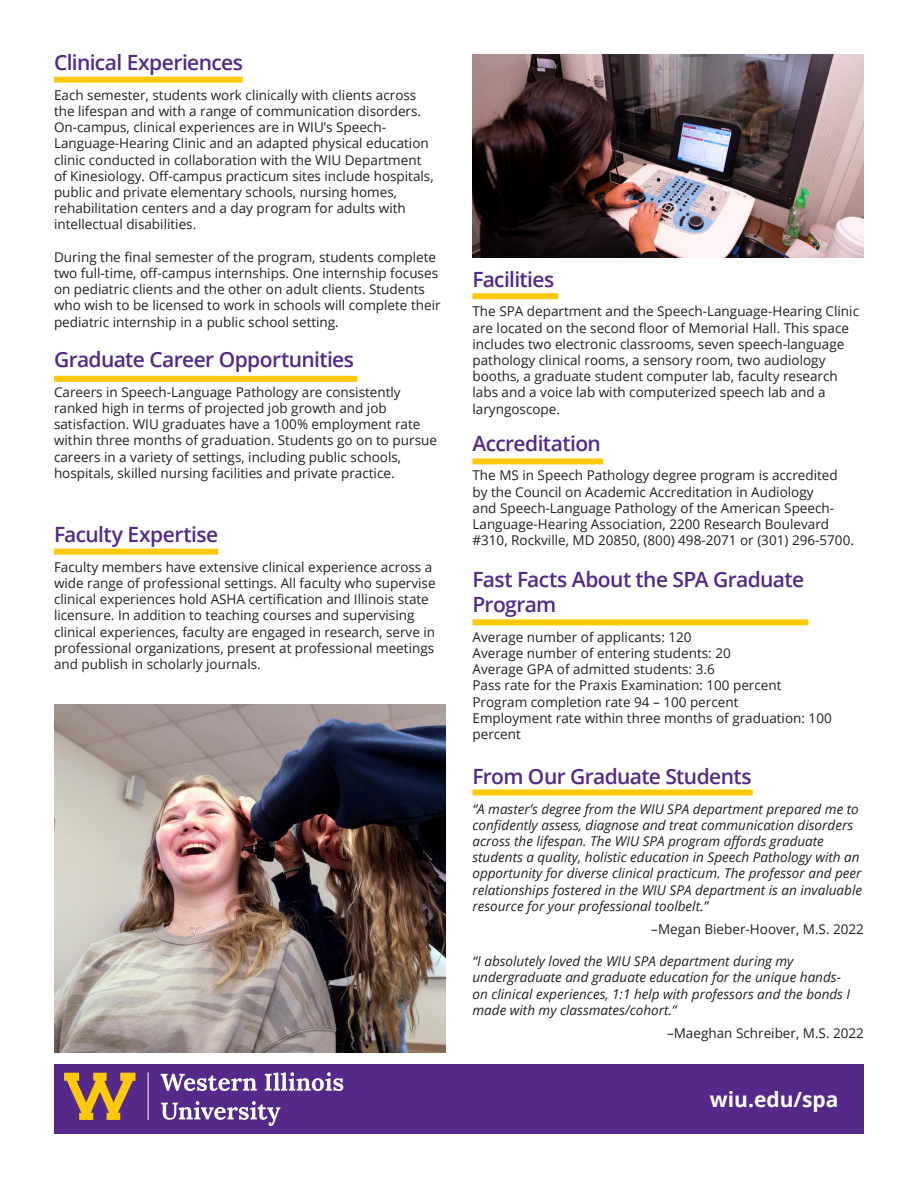
<style>
.page{position:relative;width:918px;height:1188px;background:#fff}
.page>*{position:absolute;margin:0;border:0;box-sizing:border-box;transform-origin:0 0}
.Sub-head{font:600 21px/25.2px "Open Sans";letter-spacing:-.03em;color:#542989}
.t1{font:700 21px "Open Sans";color:#fff}
.t2{font:13.5px/16.2px "Open Sans";color:#231f20}
.t3{font:italic 13.5px/16.2px "Open Sans";color:#231f20}
</style>
<div class="page">
<div style="left:54px;top:1064px;width:810px;height:70px;background:#542989"></div>
<svg style="left:161px;top:1074px;width:96px;height:17px"></svg>
<svg style="left:265px;top:1072px;width:78px;height:19px"></svg>
<svg style="left:161px;top:1101px;width:119px;height:25px"></svg>
<svg style="left:64px;top:1073px;width:72px;height:47px"></svg>
<hr style="left:148px;top:1072px;width:1px;height:48px;background:#fff">
<div style="left:54px;top:77px;width:189px;height:6px;background:#fec80b"></div>
<div style="left:472px;top:293px;width:86px;height:6px;background:#fec80b"></div>
<div style="left:54px;top:549px;width:164px;height:6px;background:#fec80b"></div>
<div style="left:472px;top:619px;width:336px;height:6px;background:#fec80b"></div>
<div style="left:472px;top:458px;width:131px;height:6px;background:#fec80b"></div>
<div style="left:54px;top:376px;width:303px;height:6px;background:#fec80b"></div>
<div style="left:472px;top:789px;width:281px;height:6px;background:#fec80b"></div>
<img style="left:472px;top:54px;width:392px;height:203px">
<img style="left:54px;top:704px;width:392px;height:349px">
<p class="Sub-head" style="left:54px;top:49px;width:191px">Clinical Experiences</p>
<p class="t2" style="left:54px;top:86px;width:381px">Each semester, students work clinically with clients across the lifespan and with a range of communication disorders.<br>On-campus, clinical experiences are in WIU’s Speech-Language-Hearing Clinic and an adapted physical education clinic conducted in collaboration with the WIU Department of Kinesiology. Off-campus practicum sites include hospitals, public and private elementary schools, nursing homes, rehabilitation centers and a day program for adults with intellectual disabilities.</p>
<p class="t2" style="left:54px;top:248px;width:388px">During the final semester of the program, students complete two full-time, off-campus internships. One internship focuses on pediatric clients and the other on adult clients. Students who wish to be licensed to work in schools will complete their pediatric internship in a public school setting.</p>
<p class="Sub-head" style="left:54px;top:346px;width:302px">Graduate Career Opportunities</p>
<p class="t2" style="left:54px;top:383px;width:384px">Careers in Speech-Language Pathology are consistently ranked high in terms of projected job growth and job satisfaction. WIU graduates have a 100% employment rate within three months of graduation. Students go on to pursue careers in a variety of settings, including public schools, hospitals, skilled nursing facilities and private practice.</p>
<p class="Sub-head" style="left:54px;top:521px;width:166px">Faculty Expertise</p>
<p class="t2" style="left:54px;top:558px;width:383px">Faculty members have extensive clinical experience across a wide range of professional settings. All faculty who supervise clinical experiences hold ASHA certification and Illinois state licensure. In addition to teaching courses and supervising clinical experiences, faculty are engaged in research, serve in professional organizations, present at professional meetings and publish in scholarly journals.</p>
<p class="Sub-head" style="left:472px;top:266px;width:83px">Facilities</p>
<p class="t2" style="left:472px;top:303px;width:388px">The SPA department and the Speech-Language-Hearing Clinic are located on the second floor of Memorial Hall. This space includes two electronic classrooms, seven speech-language pathology clinical rooms, a sensory room, two audiology booths, a graduate student computer lab, faculty research labs and a voice lab with computerized speech lab and a laryngoscope.</p>
<p class="Sub-head" style="left:472px;top:430px;width:130px">Accreditation</p>
<p class="t2" style="left:472px;top:467px;width:383px">The MS in Speech Pathology degree program is accredited by the Council on Academic Accreditation in Audiology<br>and Speech-Language Pathology of the American Speech-Language-Hearing Association, 2200 Research Boulevard #310, Rockville, MD 20850, (800) 498-2071 or (301) 296-5700.</p>
<p class="Sub-head" style="left:472px;top:566px;width:333px">Fast Facts About the SPA Graduate<br>Program</p>
<p class="t2" style="left:472px;top:628px;width:221px">Average number of applicants: 120</p>
<p class="t2" style="left:472px;top:645px;width:260px">Average number of entering students: 20</p>
<p class="t2" style="left:472px;top:661px;width:244px">Average GPA of admitted students: 3.6</p>
<p class="t2" style="left:472px;top:677px;width:311px">Pass rate for the Praxis Examination: 100 percent</p>
<p class="t2" style="left:472px;top:693px;width:267px">Program completion rate 94 – 100 percent</p>
<p class="t2" style="left:472px;top:709px;width:361px">Employment rate within three months of graduation: 100 percent</p>
<p class="Sub-head" style="left:472px;top:763px;width:281px">From Our Graduate Students</p>
<p class="t3" style="left:472px;top:800px;width:391px">“A master’s degree from the WIU SPA department prepared me to confidently assess, diagnose and treat communication disorders across the lifespan. The WIU SPA program affords graduate students a quality, holistic education in Speech Pathology with an opportunity for diverse clinical practicum. The professor and peer relationships fostered in the WIU SPA department is an invaluable resource for your professional toolbelt.”</p>
<p class="t2" style="left:651px;top:920px;width:214px">–Megan Bieber-Hoover, M.S. 2022</p>
<p class="t3" style="left:472px;top:953px;width:379px">“I absolutely loved the WIU SPA department during my undergraduate and graduate education for the unique hands&shy;on clinical experiences, 1:1 help with professors and the bonds I made with my classmates/cohort.”</p>
<p class="t2" style="left:667px;top:1024px;width:198px">–Maeghan Schreiber, M.S. 2022</p>
<p class="t1" style="left:710px;top:1084px;width:130px">wiu.edu/spa</p>
</div>
